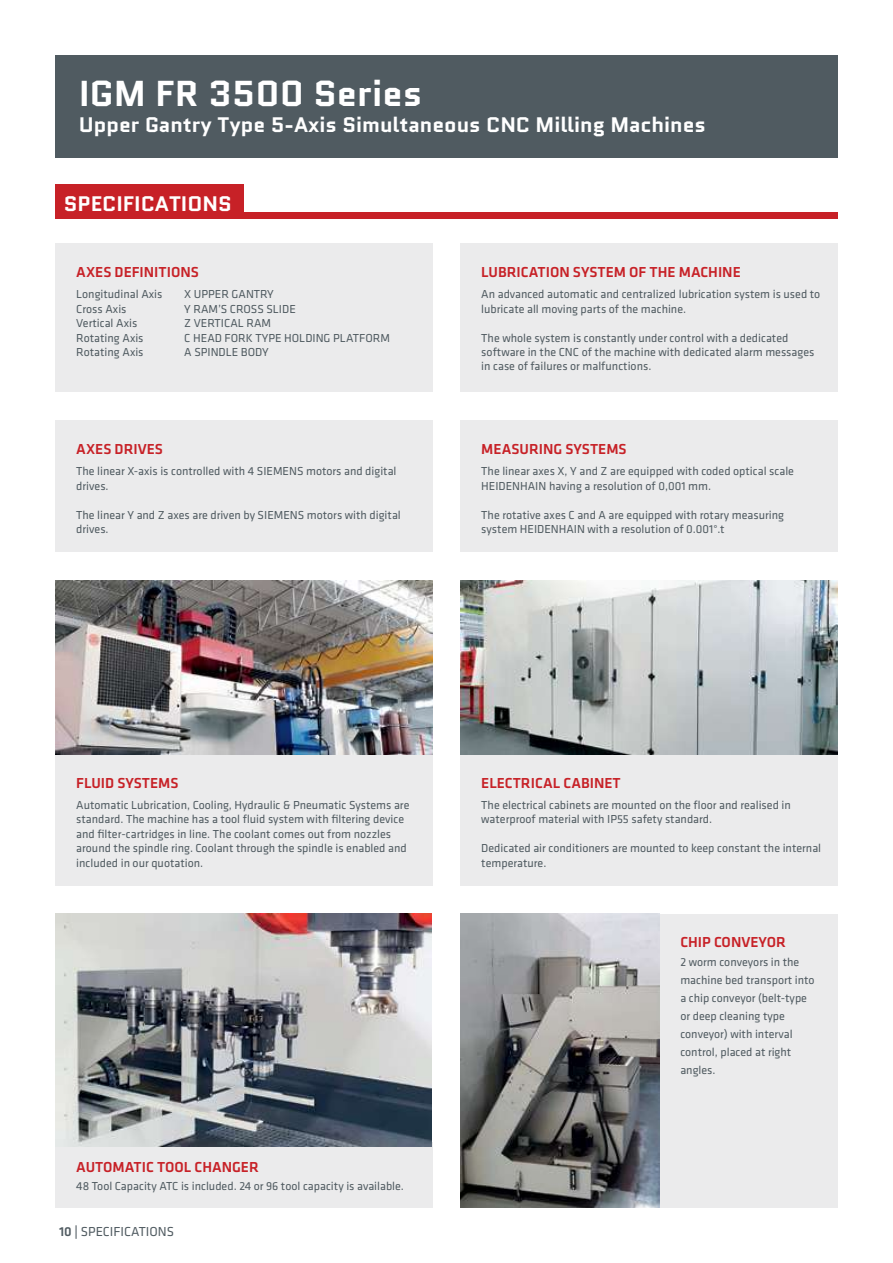
<style>
.page{position:relative;width:893px;height:1263px;background:#fff}
.page>*{position:absolute;margin:0;border:0;box-sizing:border-box;transform-origin:0 0}
.t1{font:700 36px "Quantico";color:#fff}
.t2{font:700 21px "Quantico";color:#fff}
.t3{font:500 15px "Klavika";color:#c72127}
.t4{font:13.5px "Klavika";color:#505b61}
.t5{font:12px/14.4px "Klavika";color:#505b61}
.s1{font-weight:500}
</style>
<div class="page">
<div style="left:55px;top:55px;width:783px;height:102px;background:#505b61"></div>
<div style="left:460px;top:243px;width:378px;height:149px;background:#ebebec"></div>
<div style="left:55px;top:420px;width:378px;height:132px;background:#ebebec"></div>
<div style="left:55px;top:754px;width:378px;height:131px;background:#ebebec"></div>
<div style="left:460px;top:754px;width:378px;height:131px;background:#ebebec"></div>
<div style="left:55px;top:243px;width:378px;height:149px;background:#ebebec"></div>
<div style="left:460px;top:420px;width:378px;height:132px;background:#ebebec"></div>
<div style="left:55px;top:185px;width:189px;height:34px;background:#c72127"></div>
<div style="left:239px;top:213px;width:599px;height:6px;background:#c72127"></div>
<div style="left:650px;top:914px;width:188px;height:294px;background:#ebebec"></div>
<img style="left:55px;top:580px;width:378px;height:174px">
<img style="left:460px;top:580px;width:377px;height:174px">
<div style="left:55px;top:1142px;width:378px;height:66px;background:#ebebec"></div>
<img style="left:55px;top:914px;width:377px;height:232px">
<img style="left:460px;top:914px;width:200px;height:294px">
<h1 class="t1" style="left:79px;top:72px;width:345px">IGM FR 3500 Series</h1>
<h2 class="t2" style="left:79px;top:111px;width:629px">Upper Gantry Type 5-Axis Simultaneous CNC Milling Machines</h2>
<h2 class="t2" style="left:64px;top:190px;width:26px">Specificati</h2>
<h2 class="t2" style="left:187px;top:190px;width:29px">ons</h2>
<p class="t3" style="left:76px;top:264px;width:123px">AXES DEFI NITIONS</p>
<p class="t3" style="left:481px;top:264px;width:261px">LUBRICATION SYSTEM OF THE MACH INE</p>
<p class="t5" style="left:76px;top:287px;width:88px">Longitudinal Axis</p>
<p class="t5" style="left:184px;top:287px;width:91px">X UPPER GANTRY</p>
<p class="t5" style="left:76px;top:302px;width:52px">Cross Axis</p>
<p class="t5" style="left:184px;top:302px;width:101px">Y RAM’S CROSS SLIDE</p>
<p class="t5" style="left:76px;top:316px;width:63px">Vertical Axis</p>
<p class="t5" style="left:184px;top:316px;width:88px">Z VERTICAL RAM</p>
<p class="t5" style="left:76px;top:331px;width:92px">Rotating Axis C</p>
<p class="t5" style="left:193px;top:331px;width:46px">HEAD FORK</p>
<p class="t5" style="left:255px;top:331px;width:57px">TYPE HOLDING</p>
<p class="t5" style="left:333px;top:331px;width:58px">PLATFORM</p>
<p class="t5" style="left:76px;top:345px;width:69px">Rotating Axis</p>
<p class="t5" style="left:184px;top:345px;width:86px">A SPINDLE BODY</p>
<p class="t5" style="left:481px;top:287px;width:340px">An advanced automatic and centralized lubrication system is used to lubricate all moving parts of the machine.</p>
<p class="t5" style="left:481px;top:331px;width:309px">The whole system is constantly under control with a dedicated software in the CNC</p>
<p class="t5" style="left:481px;top:345px;width:335px;text-indent:100px">of the machine with dedicated alarm messages in case of failures or malfunctions.</p>
<p class="t3" style="left:76px;top:441px;width:79px">AXES DRIVES</p>
<p class="t3" style="left:481px;top:441px;width:147px">MEASURING SYSTEMS</p>
<p class="t5" style="left:76px;top:464px;width:322px">The linear X-axis is controlled with 4 SIEMENS motors and digital drives.</p>
<p class="t5" style="left:76px;top:508px;width:326px">The linear Y and Z axes are driven by SIEMENS motors with digital drives.</p>
<p class="t5" style="left:481px;top:464px;width:314px">The linear axes X, Y and Z are equipped with coded optical scale<br>HEIDEN</p>
<p class="t5" style="left:520px;top:479px;width:192px">HAIN having a resolution of 0,001 mm.</p>
<p class="t5" style="left:481px;top:508px;width:304px">The rotative axes C and A are equipped with rotary measuring system HEIDEN</p>
<p class="t5" style="left:559px;top:522px;width:167px">HAIN with a resolution of 0.001°.t</p>
<p class="t3" style="left:76px;top:775px;width:9px">FLUID</p>
<p class="t3" style="left:117px;top:775px;width:61px">SYSTEMS</p>
<p class="t3" style="left:481px;top:775px;width:141px">ELECTRI CAL CABI NET</p>
<p class="t5" style="left:76px;top:798px;width:335px">Automatic Lubrication, Cooling, Hydraulic &amp; Pneumatic Systems are standard. The machine has a tool fluid system with filtering device and filter-cartridges in line. The coolant comes out from nozzles around the spindle ring. Coolant through the spindle is enabled and included in our quotation.</p>
<p class="t5" style="left:481px;top:798px;width:311px">The electrical cabinets are mounted on the floor and realised in waterproof material with I P55 safety standard.</p>
<p class="t5" style="left:481px;top:841px;width:341px">Dedicated air conditioners are mounted to keep constant the internal temperature.</p>
<p class="t3" style="left:680px;top:934px;width:80px">CHIP CONVEYOR</p>
<p class="t3" style="left:76px;top:1159px;width:91px">AUTOMATIC TOOL</p>
<p class="t3" style="left:195px;top:1159px;width:48px">CHANGER</p>
<p class="t5" style="left:76px;top:1179px;width:329px">48 Tool Capacity ATC is included. 24 or 96 tool capacity is available.</p>
<p class="t4" style="left:59px;top:1224px;width:115px"><span class="s1">10 |</span> Specifications</p>
<p class="t5" style="left:680px;top:953px;width:136px;line-height:18px">2 worm conveyors in the machine bed transport into a chip conveyor (belt-type or deep cleaning type conveyor) with interval control, placed at right angles.</p>
</div>
